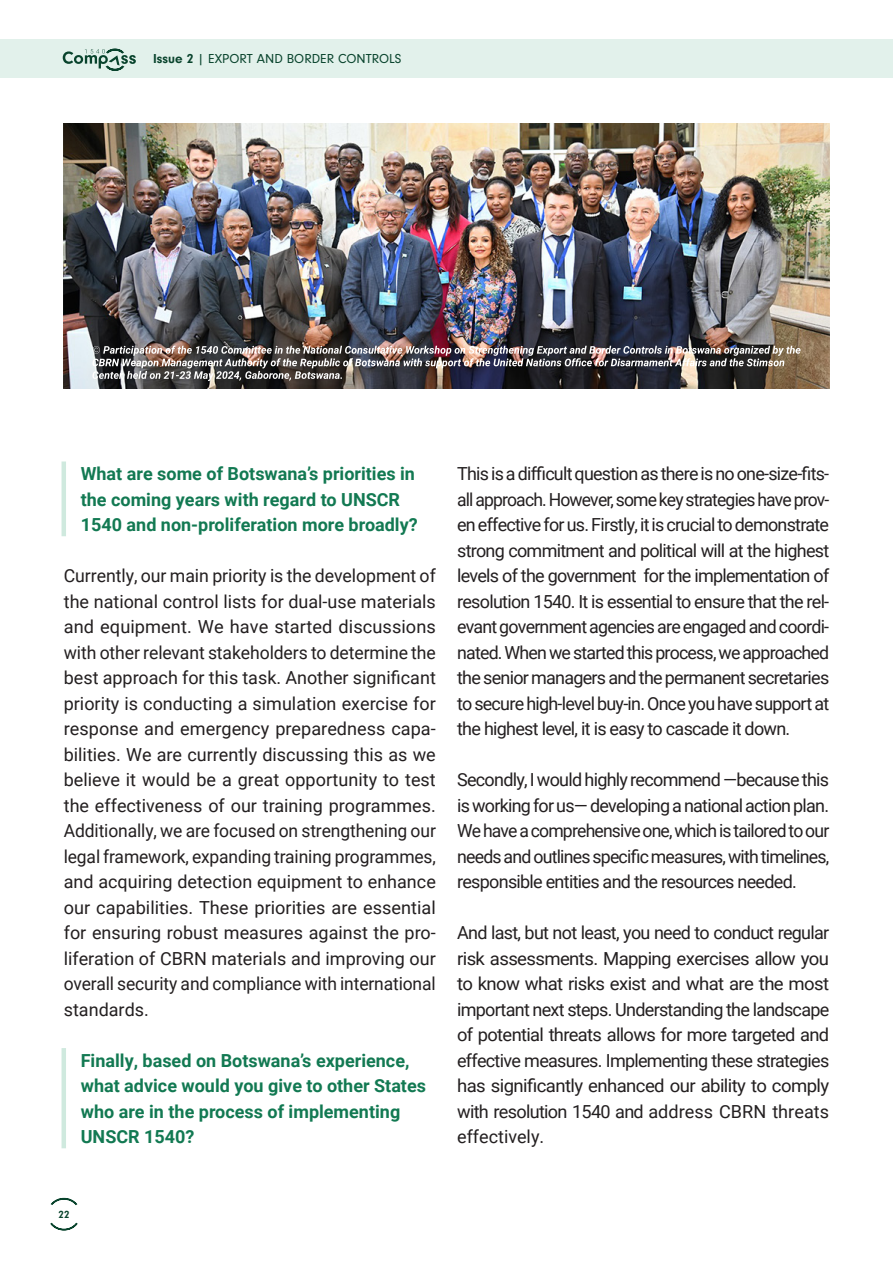
<style>
.page{position:relative;width:893px;height:1263px;background:#fff}
.page>*{position:absolute;margin:0;border:0;box-sizing:border-box;transform-origin:0 0}
.Columns_2{font:18px/25.5px "Roboto";letter-spacing:-.04em;color:#231f20;text-align:justify}
.Questions{font:700 18px/25.5px "Roboto";color:#127952}
.t1{font:13.5px "Neuzeit Gro";color:#09442d}
.t2{font:700 10.8px "Neuzeit Gro";color:#09442d}
.s1{font-weight:700}
</style>
<div class="page">
<div style="left:0;top:40px;width:893px;height:38px;background:#e2f1eb"></div>
<svg style="left:63px;top:48px;width:73px;height:23px"></svg>
<svg style="left:50px;top:1222px;width:28px;height:9px"></svg>
<svg style="left:50px;top:1197px;width:28px;height:9px"></svg>
<hr style="left:62px;top:461px;width:4px;height:75px;background:#cfe9de">
<hr style="left:62px;top:1048px;width:4px;height:100px;background:#cfe9de">
<img style="left:64px;top:123px;width:765px;height:266px">
<img style="left:92px;top:346px;width:709px;height:35px">
<p class="t1" style="left:153px;top:51px;width:250px"><span class="s1">Issue 2</span> | EXPORT AND BORDER CONTROLS</p>
<p class="Questions" style="left:81px;top:460px;width:338px">What are some of Botswana’s priorities in the coming years with regard to UNSCR<br>1540 and non-proliferation more broadly?</p>
<p class="Columns_2" style="left:64px;top:562px;width:374px">Currently, our main priority is the development of the national control lists for dual-use materials and equipment. We have started discussions with other relevant stakeholders to determine the best approach for this task. Another significant priority is conducting a simulation exercise for response and emergency preparedness capa&shy;bilities. We are currently discussing this as we believe it would be a great opportunity to test the effectiveness of our training programmes.<br>Additionally, we are focused on strengthening our legal framework, expanding training programmes, and acquiring detection equipment to enhance our capabilities. These priorities are essential for ensuring robust measures against the pro&shy;liferation of CBRN materials and improving our overall security and compliance with international standards.</p>
<p class="Questions" style="left:81px;top:1047px;width:347px">Finally, based on Botswana’s experience, what advice would you give to other States who are in the process of implementing UNSCR 1540?</p>
<p class="Columns_2" style="left:457px;top:460px;width:374px">This is a difficult question as there is no one-size-fits&shy;all approach. However, some key strategies have prov&shy;en effective for us. Firstly, it is crucial to demonstrate strong commitment and political will at the highest levels of the government for the implementation of resolution 1540. It is essential to ensure that the rel&shy;evant government agencies are engaged and coordi&shy;nated. When we started this process, we approached the senior managers and the permanent secretaries to secure high-level buy-in. Once you have support at the highest level, it is easy to cascade it down.</p>
<p class="Columns_2" style="left:457px;top:766px;width:374px">Secondly, I would highly recommend —because this is working for us— developing a national action plan.<br>We have a comprehensive one, which is tailored to our needs and outlines specific measures, with timelines, responsible entities and the resources needed.</p>
<p class="Columns_2" style="left:457px;top:919px;width:374px">And last, but not least, you need to conduct regular risk assessments. Mapping exercises allow you to know what risks exist and what are the most important next steps. Understanding the landscape of potential threats allows for more targeted and effective measures. Implementing these strategies has significantly enhanced our ability to comply with resolution 1540 and address CBRN threats effectively.</p>
<p class="t2" style="left:59px;top:1208px;width:12px">22</p>
</div>
